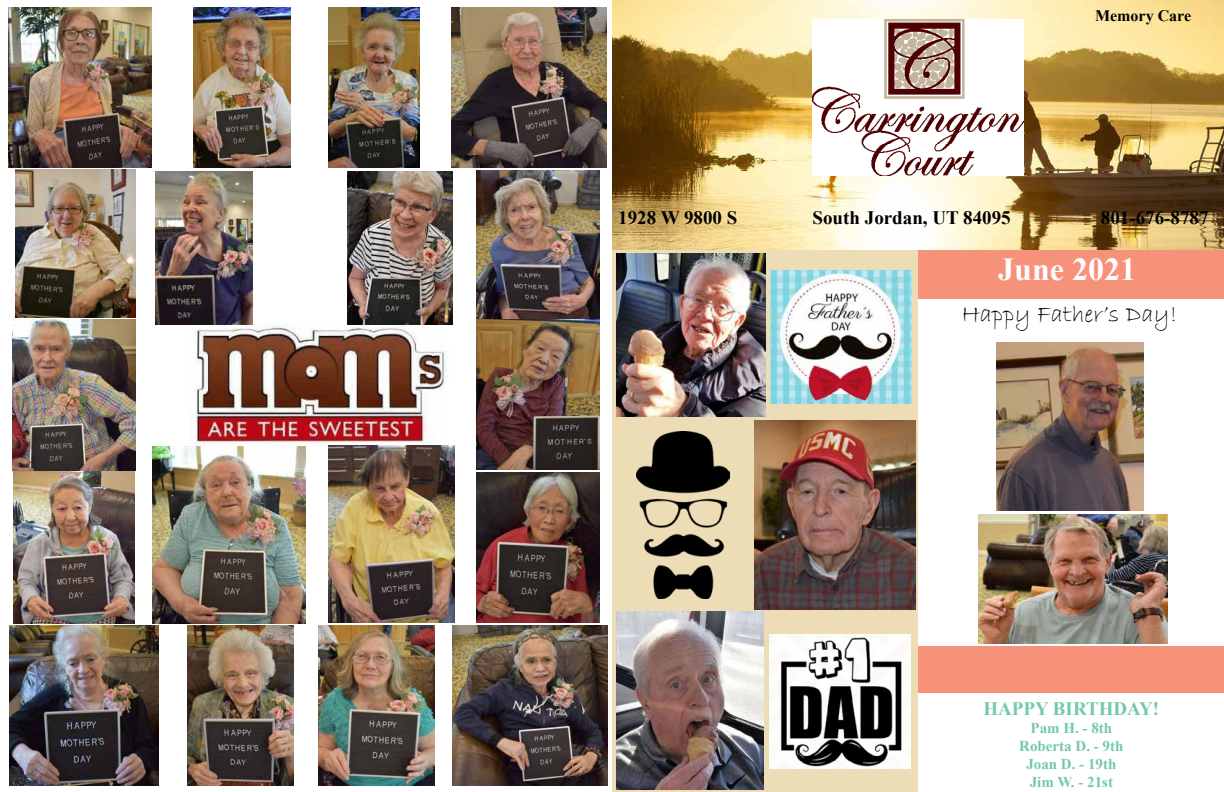
<style>
.page{position:relative;width:1224px;height:792px;background:#fff}
.page>*{position:absolute;margin:0;border:0;box-sizing:border-box;transform-origin:0 0}
.t1{font:700 32px "Times New Roman";color:#fff}
.t2{font:25px "Bradley Hand ITC";color:#000}
.t3{font:700 19px "Times New Roman";color:#000}
.t4{font:700 19px "Times New Roman";color:#73c8af}
.t5{font:700 16px "Times New Roman";color:#000}
.t6{font:700 15px/18px "Times New Roman";color:#73c8af;text-align:center}
</style>
<div class="page">
<img style="left:612px;top:0;width:612px;height:251px">
<div style="left:612px;top:251px;width:306px;height:541px;background:#ecddb6"></div>
<img style="left:813px;top:19px;width:211px;height:157px">
<div style="left:918px;top:647px;width:306px;height:46px;background:#f6917a"></div>
<div style="left:918px;top:251px;width:306px;height:48px;background:#f6917a"></div>
<img style="left:979px;top:515px;width:188px;height:129px">
<img style="left:997px;top:342px;width:147px;height:169px">
<img style="left:755px;top:420px;width:160px;height:190px">
<img style="left:617px;top:612px;width:147px;height:178px">
<img style="left:616px;top:254px;width:149px;height:163px">
<img style="left:636px;top:432px;width:93px;height:166px">
<img style="left:770px;top:270px;width:142px;height:134px">
<img style="left:769px;top:634px;width:142px;height:135px">
<img style="left:190px;top:322px;width:258px;height:125px">
<img style="left:9px;top:625px;width:149px;height:161px">
<img style="left:8px;top:7px;width:143px;height:161px">
<img style="left:451px;top:7px;width:156px;height:161px">
<img style="left:452px;top:625px;width:155px;height:161px">
<img style="left:193px;top:7px;width:98px;height:161px">
<img style="left:328px;top:7px;width:92px;height:161px">
<img style="left:188px;top:625px;width:106px;height:161px">
<img style="left:318px;top:625px;width:116px;height:161px">
<img style="left:15px;top:170px;width:121px;height:147px">
<img style="left:477px;top:171px;width:122px;height:299px">
<img style="left:13px;top:319px;width:122px;height:305px">
<img style="left:348px;top:172px;width:105px;height:152px">
<img style="left:477px;top:472px;width:122px;height:151px">
<img style="left:155px;top:172px;width:98px;height:152px">
<img style="left:153px;top:447px;width:153px;height:176px">
<img style="left:329px;top:446px;width:126px;height:177px">
<p class="t5" style="left:1095px;top:5px;width:98px">Memory Care</p>
<p class="t3" style="left:618px;top:203px;width:121px">1928 W 9800 S</p>
<p class="t3" style="left:813px;top:203px;width:200px">South Jordan, UT 84095</p>
<p class="t3" style="left:1101px;top:203px;width:109px">801-676-8787</p>
<h1 class="t1" style="left:998px;top:246px;width:139px">June 2021</h1>
<h2 class="t2" style="left:962px;top:298px;width:217px">Happy Father’s Day!</h2>
<p class="t4" style="left:983px;top:695px;width:177px">HAPPY BIRTHDAY!</p>
<p class="t6" style="left:1019px;top:718px;width:106px">Pam H. - 8th<br>Roberta D. - 9th<br>Joan D. - 19th<br>Jim W. - 21st</p>
</div>
